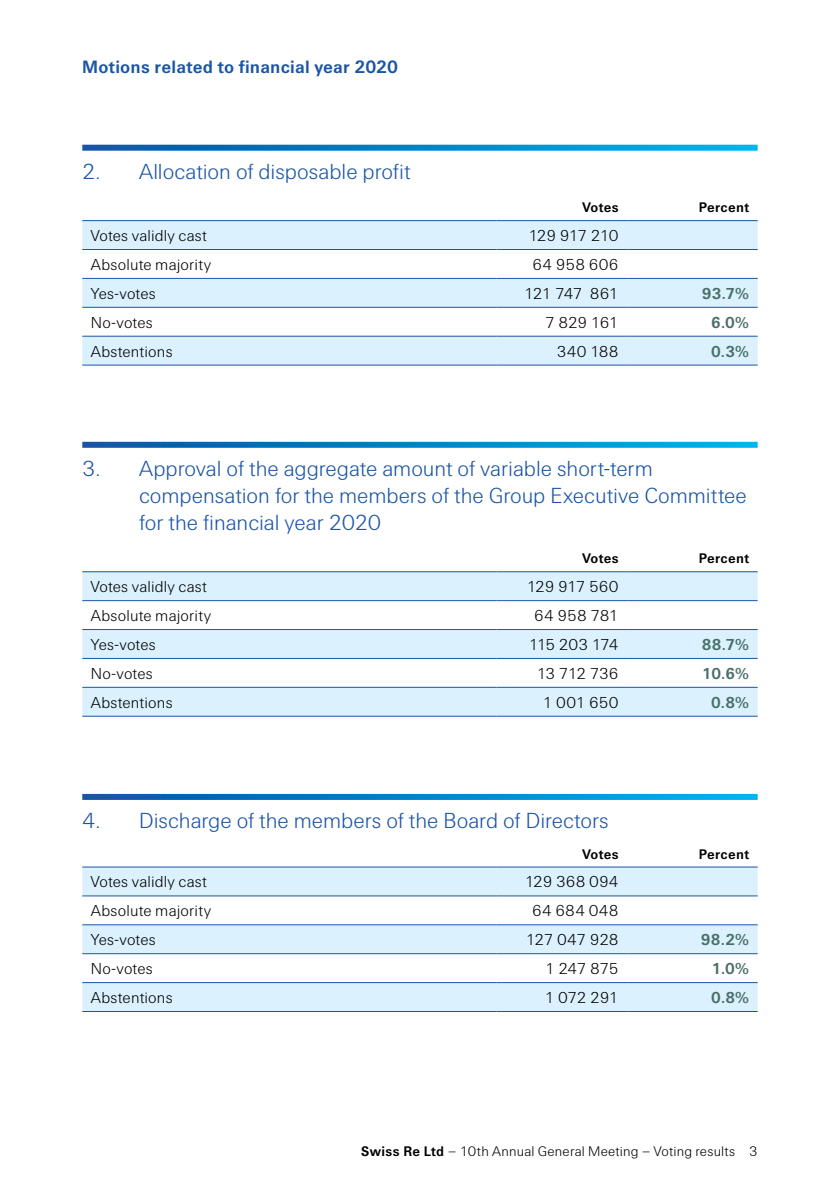
<style>
.page{position:relative;width:840px;height:1191px;background:#fff}
.page>*{position:absolute;margin:0;border:0;box-sizing:border-box;transform-origin:0 0}
.t1{font:300 22px/27px "Swiss Re Sans OT";color:#1a55a6}
.t2{font:700 18px "Swiss Re Sans OT";letter-spacing:.01em;color:#1a55a6}
.t3{font:300 16px "Swiss Re Sans OT";letter-spacing:.01em;color:#000}
.t4{font:700 16px "Swiss Re Sans OT";letter-spacing:.015em;color:#4a6f68}
.t5{font:300 16px "Swiss Re Sans OT";letter-spacing:-.045em;color:#000}
.t6{font:300 16px "Swiss Re Sans OT";letter-spacing:-.04em;color:#000}
.t7{font:300 16px "Swiss Re Sans OT";letter-spacing:-.025em;color:#000}
.t8{font:300 16px "Swiss Re Sans OT";letter-spacing:-.065em;color:#000}
.t9{font:300 16px "Swiss Re Sans OT";letter-spacing:-.015em;color:#000}
.t10{font:300 14px "Swiss Re Sans OT";letter-spacing:.015em;color:#000}
.t11{font:700 14px "Swiss Re Sans OT";letter-spacing:.025em;color:#000}
.s1{font-weight:700}
</style>
<div class="page">
<svg style="left:82px;top:145px;width:675px;height:6px;background:#0f8acb"></svg>
<svg style="left:82px;top:442px;width:675px;height:6px;background:#0a87ca"></svg>
<svg style="left:82px;top:794px;width:675px;height:6px;background:#0485c9"></svg>
<svg style="left:82px;top:221px;width:675px;height:144px;fill:#dbf1fd"></svg>
<hr style="left:82px;top:249px;width:414px;height:1px;background:#1a55a6">
<hr style="left:496px;top:249px;width:130px;height:1px;background:#1a55a6">
<hr style="left:626px;top:249px;width:131px;height:1px;background:#1a55a6">
<hr style="left:82px;top:278px;width:414px;height:1px;background:#1a55a6">
<hr style="left:496px;top:278px;width:130px;height:1px;background:#1a55a6">
<hr style="left:626px;top:278px;width:131px;height:1px;background:#1a55a6">
<hr style="left:82px;top:307px;width:414px;height:1px;background:#1a55a6">
<hr style="left:496px;top:307px;width:130px;height:1px;background:#1a55a6">
<hr style="left:626px;top:307px;width:131px;height:1px;background:#1a55a6">
<hr style="left:82px;top:336px;width:414px;height:1px;background:#1a55a6">
<hr style="left:496px;top:336px;width:130px;height:1px;background:#1a55a6">
<hr style="left:626px;top:336px;width:131px;height:1px;background:#1a55a6">
<hr style="left:82px;top:220px;width:414px;height:1px;background:#1a55a6">
<hr style="left:496px;top:220px;width:130px;height:1px;background:#1a55a6">
<hr style="left:626px;top:220px;width:131px;height:1px;background:#1a55a6">
<hr style="left:82px;top:365px;width:414px;height:1px;background:#1a55a6">
<hr style="left:496px;top:365px;width:130px;height:1px;background:#1a55a6">
<hr style="left:626px;top:365px;width:131px;height:1px;background:#1a55a6">
<svg style="left:82px;top:572px;width:675px;height:144px;fill:#dbf1fd"></svg>
<hr style="left:82px;top:600px;width:414px;height:1px;background:#1a55a6">
<hr style="left:496px;top:600px;width:130px;height:1px;background:#1a55a6">
<hr style="left:626px;top:600px;width:131px;height:1px;background:#1a55a6">
<hr style="left:82px;top:629px;width:414px;height:1px;background:#1a55a6">
<hr style="left:496px;top:629px;width:130px;height:1px;background:#1a55a6">
<hr style="left:626px;top:629px;width:131px;height:1px;background:#1a55a6">
<hr style="left:82px;top:658px;width:414px;height:1px;background:#1a55a6">
<hr style="left:496px;top:658px;width:130px;height:1px;background:#1a55a6">
<hr style="left:626px;top:658px;width:131px;height:1px;background:#1a55a6">
<hr style="left:82px;top:687px;width:414px;height:1px;background:#1a55a6">
<hr style="left:496px;top:687px;width:130px;height:1px;background:#1a55a6">
<hr style="left:626px;top:687px;width:131px;height:1px;background:#1a55a6">
<hr style="left:82px;top:571px;width:414px;height:1px;background:#1a55a6">
<hr style="left:496px;top:571px;width:130px;height:1px;background:#1a55a6">
<hr style="left:626px;top:571px;width:131px;height:1px;background:#1a55a6">
<hr style="left:82px;top:716px;width:414px;height:1px;background:#1a55a6">
<hr style="left:496px;top:716px;width:130px;height:1px;background:#1a55a6">
<hr style="left:626px;top:716px;width:131px;height:1px;background:#1a55a6">
<svg style="left:82px;top:867px;width:675px;height:144px;fill:#dbf1fd"></svg>
<hr style="left:82px;top:895px;width:414px;height:1px;background:#1a55a6">
<hr style="left:496px;top:895px;width:130px;height:1px;background:#1a55a6">
<hr style="left:626px;top:895px;width:131px;height:1px;background:#1a55a6">
<hr style="left:82px;top:924px;width:414px;height:1px;background:#1a55a6">
<hr style="left:496px;top:924px;width:130px;height:1px;background:#1a55a6">
<hr style="left:626px;top:924px;width:131px;height:1px;background:#1a55a6">
<hr style="left:82px;top:953px;width:414px;height:1px;background:#1a55a6">
<hr style="left:496px;top:953px;width:130px;height:1px;background:#1a55a6">
<hr style="left:626px;top:953px;width:131px;height:1px;background:#1a55a6">
<hr style="left:82px;top:982px;width:414px;height:1px;background:#1a55a6">
<hr style="left:496px;top:982px;width:130px;height:1px;background:#1a55a6">
<hr style="left:626px;top:982px;width:131px;height:1px;background:#1a55a6">
<hr style="left:82px;top:866px;width:414px;height:1px;background:#1a55a6">
<hr style="left:496px;top:866px;width:130px;height:1px;background:#1a55a6">
<hr style="left:626px;top:866px;width:131px;height:1px;background:#1a55a6">
<hr style="left:82px;top:1011px;width:414px;height:1px;background:#1a55a6">
<hr style="left:496px;top:1011px;width:130px;height:1px;background:#1a55a6">
<hr style="left:626px;top:1011px;width:131px;height:1px;background:#1a55a6">
<p class="t2" style="left:82px;top:56px;width:317px">Motions related to financial year 2020</p>
<h1 class="t1" style="left:82px;top:158px;width:329px">2. Allocation of disposable profit</h1>
<p class="t11" style="left:582px;top:199px;width:38px">Votes</p>
<p class="t11" style="left:698px;top:199px;width:52px">Percent</p>
<p class="t3" style="left:91px;top:226px;width:118px">Votes validly cast</p>
<p class="t5" style="left:528px;top:226px;width:92px">129 917 210</p>
<p class="t3" style="left:91px;top:255px;width:122px">Absolute majority</p>
<p class="t3" style="left:532px;top:255px;width:88px">64 958 606</p>
<p class="t3" style="left:91px;top:284px;width:66px">Yes-votes</p>
<p class="t6" style="left:524px;top:284px;width:96px">121 747 861</p>
<p class="t4" style="left:701px;top:284px;width:49px">93.7%</p>
<p class="t3" style="left:91px;top:313px;width:63px">No-votes</p>
<p class="t3" style="left:545px;top:313px;width:75px">7 829 161</p>
<p class="t4" style="left:710px;top:313px;width:39px">6.0%</p>
<p class="t3" style="left:91px;top:342px;width:83px">Abstentions</p>
<p class="t3" style="left:556px;top:342px;width:63px">340 188</p>
<p class="t4" style="left:710px;top:342px;width:39px">0.3%</p>
<h1 class="t1" style="left:139px;top:455px;width:609px;text-indent:-57px">3. Approval of the aggregate amount of variable short-term compensation for the members of the Group Executive Committee for the financial year 2020</h1>
<p class="t11" style="left:582px;top:550px;width:38px">Votes</p>
<p class="t11" style="left:698px;top:550px;width:52px">Percent</p>
<p class="t3" style="left:91px;top:577px;width:118px">Votes validly cast</p>
<p class="t7" style="left:526px;top:577px;width:93px">129 917 560</p>
<p class="t3" style="left:91px;top:606px;width:122px">Absolute majority</p>
<p class="t3" style="left:534px;top:606px;width:86px">64 958 781</p>
<p class="t3" style="left:91px;top:635px;width:66px">Yes-votes</p>
<p class="t8" style="left:528px;top:635px;width:91px">115 203 174</p>
<p class="t4" style="left:701px;top:635px;width:49px">88.7%</p>
<p class="t3" style="left:91px;top:664px;width:63px">No-votes</p>
<p class="t3" style="left:536px;top:664px;width:83px">13 712 736</p>
<p class="t4" style="left:702px;top:664px;width:48px">10.6%</p>
<p class="t3" style="left:91px;top:693px;width:83px">Abstentions</p>
<p class="t3" style="left:542px;top:693px;width:77px">1 001 650</p>
<p class="t4" style="left:710px;top:693px;width:39px">0.8%</p>
<h1 class="t1" style="left:82px;top:807px;width:527px">4. Discharge of the members of the Board of Directors</h1>
<p class="t11" style="left:582px;top:845px;width:38px">Votes</p>
<p class="t11" style="left:698px;top:845px;width:52px">Percent</p>
<p class="t3" style="left:91px;top:872px;width:118px">Votes validly cast</p>
<p class="t3" style="left:524px;top:872px;width:95px">129 368 094</p>
<p class="t3" style="left:91px;top:901px;width:122px">Absolute majority</p>
<p class="t3" style="left:531px;top:901px;width:88px">64 684 048</p>
<p class="t3" style="left:91px;top:930px;width:66px">Yes-votes</p>
<p class="t9" style="left:525px;top:930px;width:94px">127 047 928</p>
<p class="t4" style="left:700px;top:930px;width:50px">98.2%</p>
<p class="t3" style="left:91px;top:959px;width:63px">No-votes</p>
<p class="t3" style="left:544px;top:959px;width:75px">1 247 875</p>
<p class="t4" style="left:711px;top:959px;width:39px">1.0%</p>
<p class="t3" style="left:91px;top:988px;width:83px">Abstentions</p>
<p class="t3" style="left:544px;top:988px;width:75px">1 072 291</p>
<p class="t4" style="left:710px;top:988px;width:39px">0.8%</p>
<p class="t10" style="left:361px;top:1143px;width:397px"><span class="s1">Swiss Re Ltd</span> – 10th Annual General Meeting – Voting results 3</p>
</div>
